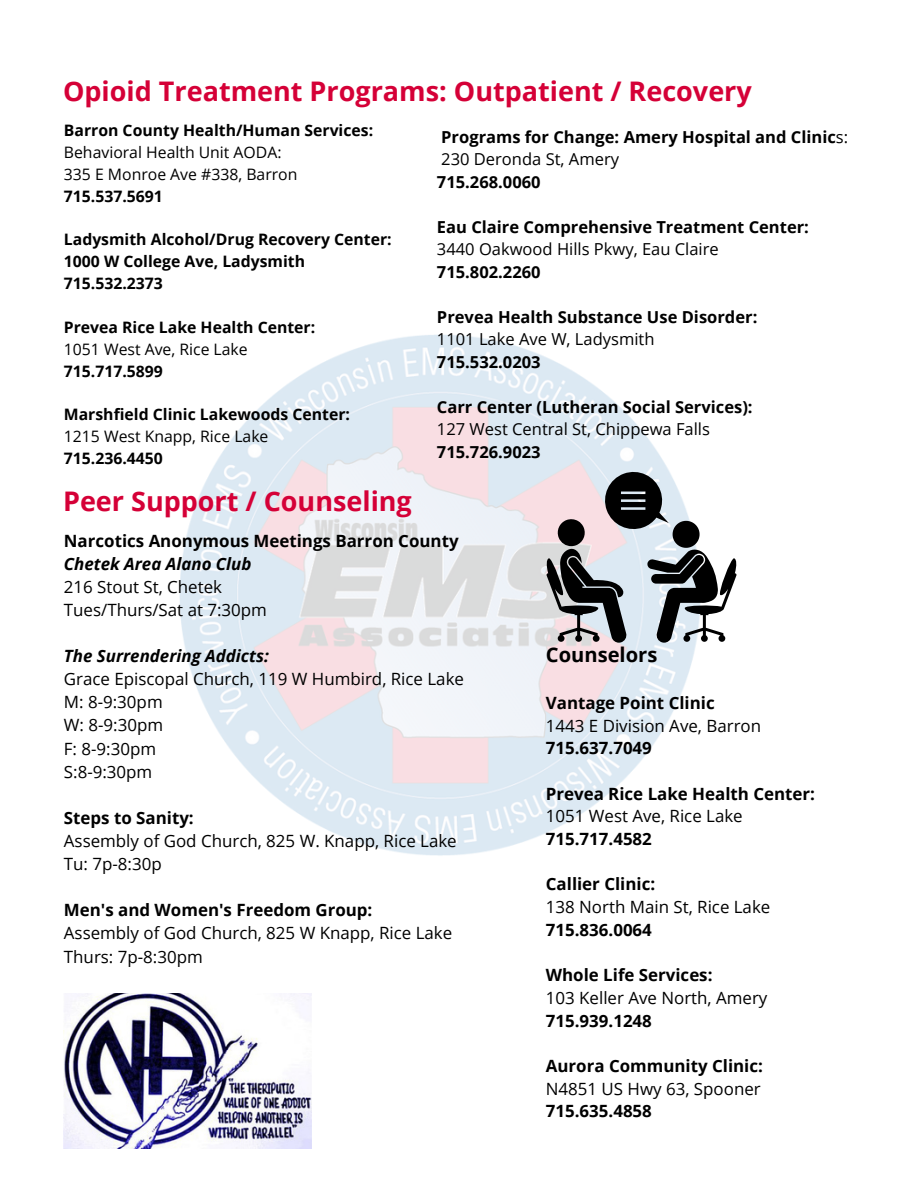
<style>
.page{position:relative;width:918px;height:1188px;background:#fff}
.page>*{position:absolute;margin:0;border:0;box-sizing:border-box;transform-origin:0 0}
.t1{font:700 27px "Open Sans";color:#d50037}
.t2{font:700 20.1px "Open Sans";color:#000}
.t3{font:16.95px/23.1px "Open Sans";color:#000}
.t4{font:700 16.95px "Open Sans";color:#000}
.t5{font:italic 700 16.95px "Open Sans";color:#000}
.t6{font:700 16.5px/22.5px "Open Sans";color:#000}
.t7{font:16.5px "Open Sans";color:#000}
.t8{font:700 15.75px/21.9px "Open Sans";color:#000}
.t9{font:15.75px/21.9px "Open Sans";color:#000}
.s1{font-weight:400}
</style>
<div class="page">
<img style="left:179px;top:334px;width:517px;height:522px">
<svg style="left:546px;top:468px;width:191px;height:175px"></svg>
<img style="left:64px;top:994px;width:247px;height:155px">
<h1 class="t1" style="left:63px;top:72px;width:690px">Opioid Treatment Programs: Outpatient / Recovery</h1>
<p class="t8" style="left:64px;top:119px;width:311px">Barron County Health/Human Services:</p>
<p class="t9" style="left:64px;top:141px;width:235px">Behavioral Health Unit AODA:<br>335 E Monroe Ave #338, Barron</p>
<p class="t8" style="left:64px;top:185px;width:101px">715.537.5691</p>
<p class="t8" style="left:64px;top:228px;width:329px">Ladysmith Alcohol/Drug Recovery Center:<br>1000 W College Ave, Ladysmith<br>715.532.2373</p>
<p class="t8" style="left:64px;top:316px;width:253px">Prevea Rice Lake Health Center:</p>
<p class="t9" style="left:64px;top:338px;width:185px">1051 West Ave, Rice Lake</p>
<p class="t8" style="left:64px;top:360px;width:101px">715.717.5899</p>
<p class="t8" style="left:64px;top:403px;width:288px">Marshfield Clinic Lakewoods Center:</p>
<p class="t9" style="left:64px;top:425px;width:206px">1215 West Knapp, Rice Lake</p>
<p class="t8" style="left:64px;top:447px;width:101px">715.236.4450</p>
<p class="t6" style="left:441px;top:125px;width:408px">Programs for Change: Amery Hospital and Clinic<span class="s1">s:<br>230 Deronda St, Amery</span></p>
<p class="t6" style="left:437px;top:170px;width:105px">715.268.0060</p>
<p class="t6" style="left:437px;top:215px;width:374px">Eau Claire Comprehensive Treatment Center:</p>
<p class="t7" style="left:437px;top:238px;width:283px">3440 Oakwood Hills Pkwy, Eau Claire</p>
<p class="t6" style="left:437px;top:260px;width:105px">715.802.2260</p>
<p class="t6" style="left:437px;top:305px;width:322px">Prevea Health Substance Use Disorder:</p>
<p class="t7" style="left:437px;top:328px;width:219px">1101 Lake Ave W, Ladysmith</p>
<p class="t6" style="left:437px;top:350px;width:105px">715.532.0203</p>
<p class="t6" style="left:437px;top:395px;width:317px">Carr Center (Lutheran Social Services):</p>
<p class="t7" style="left:437px;top:418px;width:275px">127 West Central St, Chippewa Falls</p>
<p class="t6" style="left:437px;top:440px;width:105px">715.726.9023</p>
<h1 class="t1" style="left:63px;top:482px;width:350px">Peer Support / Counseling</h1>
<p class="t4" style="left:64px;top:528px;width:396px">Narcotics Anonymous Meetings Barron County</p>
<p class="t5" style="left:64px;top:552px;width:189px">Chetek Area Alano Club</p>
<p class="t3" style="left:64px;top:575px;width:205px">216 Stout St, Chetek<br>Tues/Thurs/Sat at 7:30pm</p>
<p class="t5" style="left:64px;top:644px;width:206px">The Surrendering Addicts:</p>
<p class="t3" style="left:64px;top:667px;width:402px">Grace Episcopal Church, 119 W Humbird, Rice Lake<br>M: 8-9:30pm<br>W: 8-9:30pm<br>F: 8-9:30pm<br>S:8-9:30pm</p>
<p class="t4" style="left:64px;top:806px;width:131px">Steps to Sanity:</p>
<p class="t3" style="left:64px;top:829px;width:394px">Assembly of God Church, 825 W. Knapp, Rice Lake<br>Tu: 7p-8:30p</p>
<p class="t4" style="left:64px;top:898px;width:310px">Men's and Women's Freedom Group:</p>
<p class="t3" style="left:64px;top:921px;width:390px">Assembly of God Church, 825 W Knapp, Rice Lake<br>Thurs: 7p-8:30pm</p>
<p class="t2" style="left:546px;top:641px;width:113px">Counselors</p>
<p class="t4" style="left:546px;top:691px;width:170px">Vantage Point Clinic</p>
<p class="t3" style="left:546px;top:714px;width:217px">1443 E Division Ave, Barron</p>
<p class="t4" style="left:546px;top:736px;width:108px">715.637.7049</p>
<p class="t4" style="left:546px;top:782px;width:271px">Prevea Rice Lake Health Center:</p>
<p class="t3" style="left:546px;top:804px;width:198px">1051 West Ave, Rice Lake</p>
<p class="t4" style="left:546px;top:827px;width:108px">715.717.4582</p>
<p class="t4" style="left:546px;top:872px;width:111px">Callier Clinic:</p>
<p class="t3" style="left:546px;top:895px;width:226px">138 North Main St, Rice Lake</p>
<p class="t4" style="left:546px;top:918px;width:108px">715.836.0064</p>
<p class="t4" style="left:546px;top:963px;width:168px">Whole Life Services:</p>
<p class="t3" style="left:546px;top:986px;width:223px">103 Keller Ave North, Amery</p>
<p class="t4" style="left:546px;top:1008px;width:108px">715.939.1248</p>
<p class="t4" style="left:546px;top:1054px;width:219px">Aurora Community Clinic:</p>
<p class="t3" style="left:546px;top:1077px;width:216px">N4851 US Hwy 63, Spooner</p>
<p class="t4" style="left:546px;top:1099px;width:108px">715.635.4858</p>
</div>
